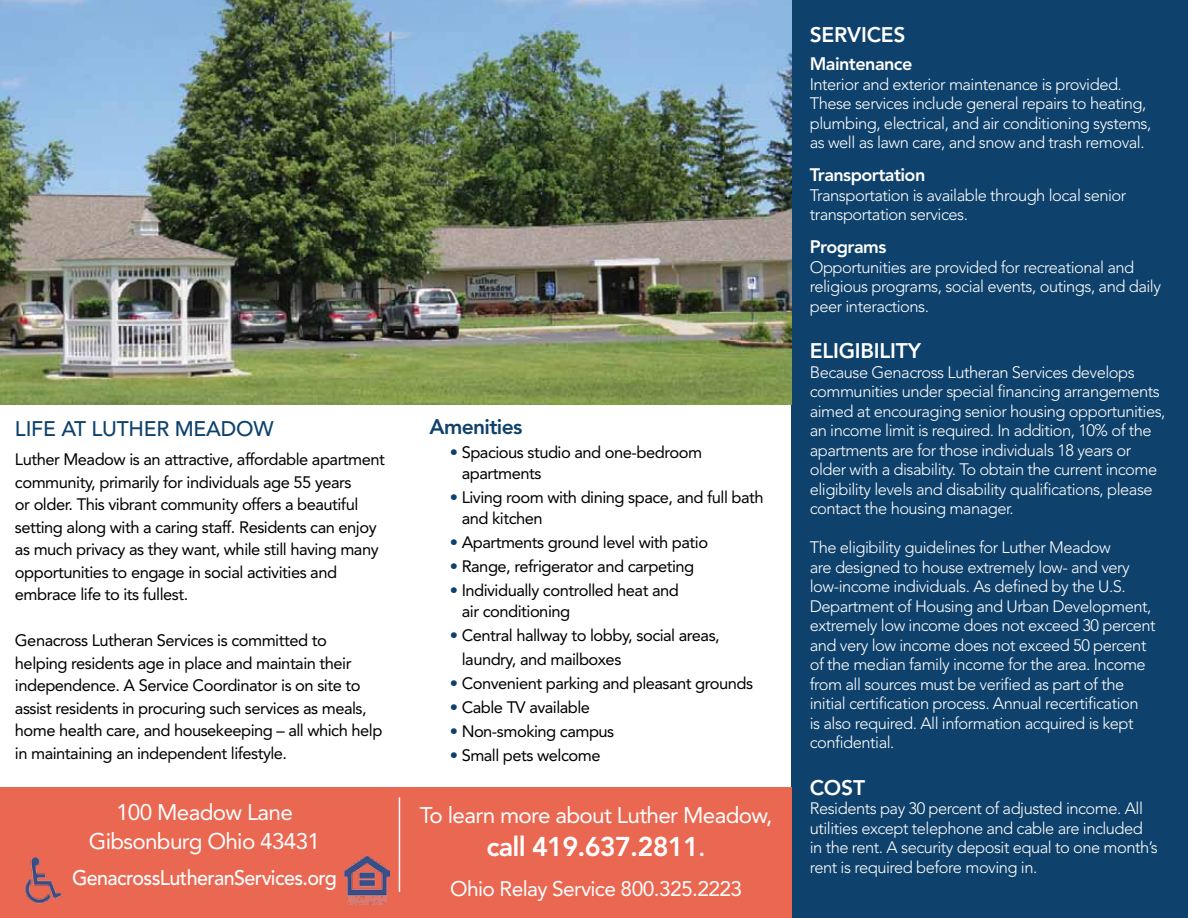
<style>
.page{position:relative;width:1188px;height:918px;background:#fff}
.page>*{position:absolute;margin:0;border:0;box-sizing:border-box;transform-origin:0 0}
.t1{font:800 27px "Avenir LT Std";letter-spacing:-.03em;color:#fff}
.t2{font:22.5px/28.5px "Avenir LT Std";letter-spacing:-.03em;color:#fff;text-align:center}
.t3{font:500 21px "Avenir LT Std";letter-spacing:-.03em;color:#fff;scale:.94 1}
.t4{font:21px "Avenir LT Std";letter-spacing:-.03em;color:#fff}
.t5{font:800 21px "Avenir LT Std";letter-spacing:-.01em;color:#fff}
.t6{font:500 21px "Avenir LT Std";letter-spacing:-.01em;color:#0e416b}
.t7{font:800 21px "Avenir LT Std";letter-spacing:-.03em;color:#0e416b}
.t8{font:800 18px "Avenir LT Std";letter-spacing:-.03em;color:#fff}
.t9{font:300 16.5px/19.5px "Avenir LT Std";letter-spacing:-.03em;color:#fff}
.t10{font:16.5px/22.5px "Avenir LT Std";letter-spacing:-.03em;color:#000}
.s1{color:#0e416b}
.s2{font-weight:500}
</style>
<div class="page">
<div style="left:792px;top:0;width:396px;height:918px;background:#0e416b"></div>
<div style="left:0;top:788px;width:792px;height:130px;background:#ea6752"></div>
<img style="left:344px;top:856px;width:46px;height:48px">
<img style="left:25px;top:857px;width:37px;height:46px">
<hr style="left:399px;top:797px;width:1px;height:95px;background:#fff">
<img style="left:0;top:0;width:792px;height:405px">
<p class="t6" style="left:15px;top:417px;width:260px">LIFE AT Luther Meadow</p>
<p class="t10" style="left:15px;top:448px;width:372px">Luther Meadow is an attractive, affordable apartment community, primarily for individuals age 55 years<br>or older. This vibrant community offers a beautiful setting along with a caring staff. Residents can enjoy as much privacy as they want, while still having many opportunities to engage in social activities and embrace life to its fullest.</p>
<p class="t10" style="left:15px;top:629px;width:369px">Genacross Lutheran Services is committed to helping residents age in place and maintain their independence. A Service Coordinator is on site to assist residents in procuring such services as meals, home health care, and housekeeping – all which help in maintaining an independent lifestyle.</p>
<h2 class="t2" style="left:89px;top:798px;width:233px">100 Meadow Lane<br>Gibsonburg Ohio 43431</h2>
<p class="t3" style="left:72px;top:866px;width:283px">GenacrossLutheranServices.org</p>
<p class="t7" style="left:430px;top:414px;width:94px">Amenities</p>
<p class="t10" style="left:462px;top:442px;width:242px;line-height:21px;text-indent:-12px"><span class="s1">•</span> Spacious studio and one-bedroom apartments</p>
<p class="t10" style="left:462px;top:487px;width:303px;line-height:21px;text-indent:-12px"><span class="s1">•</span> Living room with dining space, and full bath and kitchen</p>
<p class="t10" style="left:450px;top:531px;width:260px"><span class="s1">•</span> Apartments ground level with patio</p>
<p class="t10" style="left:450px;top:555px;width:246px"><span class="s1">•</span> Range, refrigerator and carpeting</p>
<p class="t10" style="left:462px;top:580px;width:219px;line-height:21px;text-indent:-12px"><span class="s1">•</span> Individually controlled heat and air conditioning</p>
<p class="t10" style="left:462px;top:623px;width:260px;line-height:24px;text-indent:-12px"><span class="s1">•</span> Central hallway to lobby, social areas, laundry, and mailboxes</p>
<p class="t10" style="left:450px;top:672px;width:305px"><span class="s1">•</span> Convenient parking and pleasant grounds</p>
<p class="t10" style="left:450px;top:696px;width:142px"><span class="s1">•</span> Cable TV available</p>
<p class="t10" style="left:450px;top:720px;width:166px"><span class="s1">•</span> Non-smoking campus</p>
<p class="t10" style="left:450px;top:744px;width:152px"><span class="s1">•</span> Small pets welcome</p>
<h2 class="t2" style="left:420px;top:802px;width:354px">To learn more about Luther Meadow,</h2>
<h1 class="t1" style="left:487px;top:831px;width:221px">call 419.637.2811<span class="s2">.</span></h1>
<p class="t4" style="left:450px;top:877px;width:294px">Ohio Relay Service 800.325.2223</p>
<p class="t5" style="left:810px;top:22px;width:25px">Services</p>
<p class="t8" style="left:810px;top:53px;width:104px">Maintenance</p>
<p class="t9" style="left:810px;top:74px;width:343px">Interior and exterior maintenance is provided.<br>These services include general repairs to heating, plumbing, electrical, and air conditioning systems, as well as lawn care, and snow and trash removal.</p>
<p class="t8" style="left:810px;top:164px;width:117px">Transportation</p>
<p class="t9" style="left:810px;top:185px;width:318px">Transportation is available through local senior transportation services.</p>
<p class="t8" style="left:810px;top:236px;width:78px">Programs</p>
<p class="t9" style="left:810px;top:257px;width:353px">Opportunities are provided for recreational and religious programs, social events, outings, and daily peer interactions.</p>
<p class="t5" style="left:810px;top:339px;width:23px">Eligi</p>
<p class="t5" style="left:860px;top:339px;width:24px">bility</p>
<p class="t9" style="left:810px;top:362px;width:357px">Because Genacross Lutheran Services develops communities under special financing arrangements aimed at encouraging senior housing opportunities, an income limit is required. In addition, 10% of the apartments are for those individuals 18 years or older with a disability. To obtain the current income eligibility levels and disability qualifications, please contact the housing manager.</p>
<p class="t9" style="left:810px;top:538px;width:347px">The eligibility guidelines for Luther Meadow<br>are designed to house extremely low- and very low-income individuals. As defined by the U.S.<br>Department of Housing and Urban Development, extremely low income does not exceed 30 percent and very low income does not exceed 50 percent of the median family income for the area. Income from all sources must be verified as part of the initial certification process. Annual recertification<br>is also required. All information acquired is kept confidential.</p>
<p class="t5" style="left:810px;top:775px;width:29px">Cost</p>
<p class="t9" style="left:810px;top:799px;width:350px">Residents pay 30 percent of adjusted income. All utilities except telephone and cable are included in the rent. A security deposit equal to one month’s rent is required before moving in.</p>
</div>
